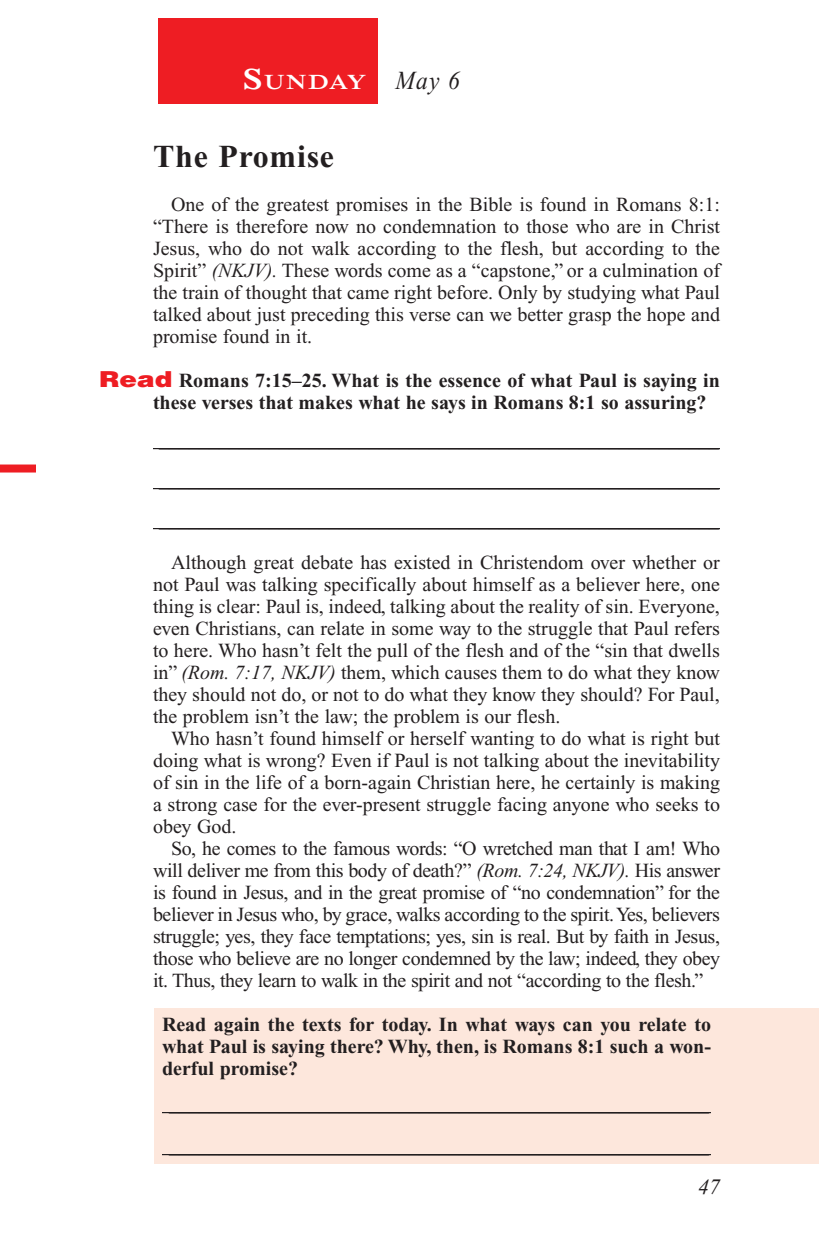
<style>
.page{position:relative;width:819px;height:1260px;background:#fff}
.page>*{position:absolute;margin:0;border:0;box-sizing:border-box;transform-origin:0 0}
.Head{font:700 32px "Times New Roman PS Std";letter-spacing:.025em;color:#231f20}
.Lesson_Dates{font:italic 26px "Times New Roman PS Std";color:#231f20;scale:.9 1}
.t1{font:italic 22px "Times New Roman PS Std";color:#231f20}
.Daily_Header{font:600 21px "Times NRMT Std";letter-spacing:.045em;color:#fff;scale:1.1 1}
.Body{font:20px/22px "Times New Roman PS Std";color:#231f20;text-align:justify}
.Blank_Lines{font:20px "Times New Roman PS Std";color:#231f20}
.x-screened_box-text{font:700 20px/22px "Times New Roman PS Std";color:#231f20;text-align:justify}
.Blank_Lines_In_Scree{font:20px "Times New Roman PS Std";color:#231f20}
.Question{font:700 20px/22px "Times New Roman PS Std";color:#231f20}
.s1{font-size:30px}
.s2{font-style:italic}
.s3{font-family:"Helvetica LT Std";font-weight:900;font-size:22px;color:#ee1d23}
</style>
<div class="page">
<div style="left:158px;top:18px;width:220px;height:86px;background:#ee1d23"></div>
<div style="left:0;top:465px;width:36px;height:8px;background:#ee1d23"></div>
<div style="left:155px;top:1009px;width:664px;height:155px;background:#fde7dc"></div>
<hr style="left:153px;top:448px;width:567px;height:1px;background:#231f20">
<hr style="left:153px;top:488px;width:567px;height:1px;background:#231f20">
<hr style="left:153px;top:528px;width:567px;height:1px;background:#231f20">
<hr style="left:162px;top:1112px;width:549px;height:1px;background:#231f20">
<hr style="left:162px;top:1154px;width:549px;height:1px;background:#231f20">
<p class="Daily_Header" style="left:243px;top:70px;width:114px"><span class="s1">S</span>UNDAY</p>
<p class="Lesson_Dates" style="left:396px;top:66px;width:73px">May 6</p>
<p class="Head" style="left:153px;top:138px;width:183px">The Promise</p>
<p class="Body" style="left:153px;top:193px;width:571px;text-indent:18px">One of the greatest promises in the Bible is found in Romans 8:1: “There is therefore now no condemnation to those who are in Christ Jesus, who do not walk according to the flesh, but according to the Spirit” <span class="s2">(NKJV).</span> These words come as a “capstone,” or a culmination of the train of thought that came right before. Only by studying what Paul talked about just preceding this verse can we better grasp the hope and promise found in it.</p>
<p class="Question" style="left:153px;top:369px;width:568px;text-indent:-54px"><span class="s3">Read</span> Romans 7:15–25. What is the essence of what Paul is saying in these verses that makes what he says in Romans 8:1 so assuring?</p>
<p class="Blank_Lines" style="left:159px;top:429px;width:561px">________________________________________________________</p>
<p class="Blank_Lines" style="left:159px;top:469px;width:561px">________________________________________________________</p>
<p class="Blank_Lines" style="left:159px;top:509px;width:561px">________________________________________________________</p>
<p class="Body" style="left:153px;top:551px;width:569px;text-indent:18px">Although great debate has existed in Christendom over whether or not Paul was talking specifically about himself as a believer here, one thing is clear: Paul is, indeed, talking about the reality of sin. Everyone, even Christians, can relate in some way to the struggle that Paul refers to here. Who hasn’t felt the pull of the flesh and of the “sin that dwells in” <span class="s2">(Rom. 7:17, NKJV)</span> them, which causes them to do what they know they should not do, or not to do what they know they should? For Paul, the problem isn’t the law; the problem is our flesh.</p>
<p class="Body" style="left:153px;top:727px;width:569px;text-indent:18px">Who hasn’t found himself or herself wanting to do what is right but doing what is wrong? Even if Paul is not talking about the inevitability of sin in the life of a born-again Christian here, he certainly is making a strong case for the ever-present struggle facing anyone who seeks to obey God.</p>
<p class="Body" style="left:153px;top:837px;width:569px;text-indent:18px">So, he comes to the famous words: “O wretched man that I am! Who will deliver me from this body of death?” <span class="s2">(Rom. 7:24, NKJV).</span> His answer is found in Jesus, and in the great promise of “no condemnation” for the believer in Jesus who, by grace, walks according to the spirit. Yes, believers struggle; yes, they face temptations; yes, sin is real. But by faith in Jesus, those who believe are no longer condemned by the law; indeed, they obey it. Thus, they learn to walk in the spirit and not “according to the flesh.”</p>
<p class="x-screened_box-text" style="left:162px;top:1013px;width:551px">Read again the texts for today. In what ways can you relate to what Paul is saying there? Why, then, is Romans 8:1 such a won&shy;derful promise?</p>
<p class="Blank_Lines_In_Scree" style="left:169px;top:1093px;width:541px">______________________________________________________</p>
<p class="Blank_Lines_In_Scree" style="left:169px;top:1135px;width:541px">______________________________________________________</p>
<p class="t1" style="left:698px;top:1175px;width:23px">47</p>
</div>
